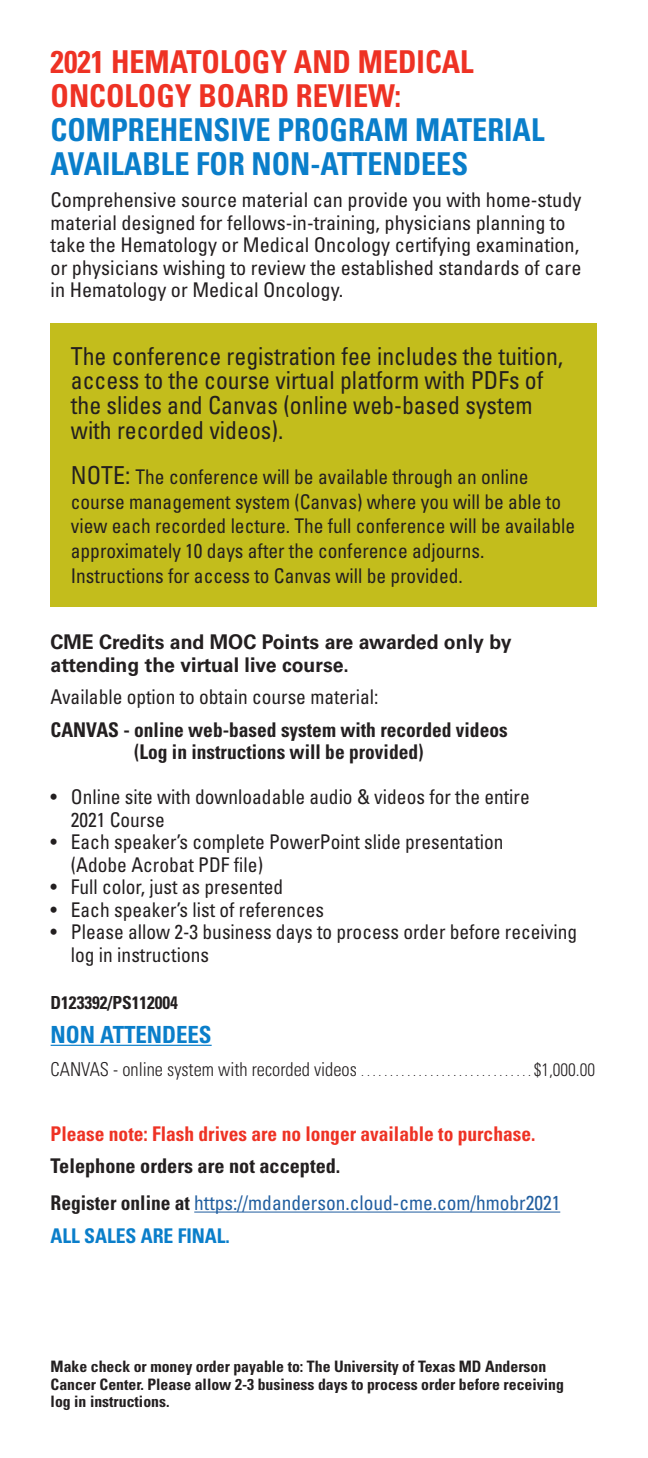
<style>
.page{position:relative;width:648px;height:1458px;background:#fff}
.page>*{position:absolute;margin:0;border:0;box-sizing:border-box;transform-origin:0 0}
.Session_Head{font:700 condensed 31.5px/33.8px "Univers LT Std";color:#0a7eca;scale:.96 1}
.Session{font:700 condensed 31.5px/33.8px "Univers LT Std";color:#ee3224;scale:.96 1}
.Text{font:condensed 24.75px/24.8px "Univers LT Std";color:#231f20;scale:.96 1}
.t1{font:700 condensed 23.62px "Univers LT Std";color:#0a7eca}
.Text-2{font:condensed 20.25px/24.8px "Univers LT Std";color:#231f20;scale:.96 1}
.Text-3{font:condensed 20.25px/22.5px "Univers LT Std";color:#231f20}
.Text-4{font:700 condensed 20.25px/22.5px "Univers LT Std";color:#231f20;text-align:center;scale:.96 1}
.Text-5{font:700 20.25px/22.5px "Univers LT Std";color:#231f20;scale:.96 1}
.Registration_text{font:condensed 20.25px "Univers LT Std";color:#215e9f;scale:.96 1}
.t2{font:700 condensed 20.25px "Univers LT Std";color:#ee3224;scale:.96 1}
.Text-6{font:700 condensed 20.25px "Univers LT Std";color:#231f20}
.t3{font:700 condensed 20.25px "Univers LT Std";color:#0a7eca}
.Fees{font:300 condensed 19.12px "Univers LT Std";color:#231f20;scale:.96 1}
.t4{font:700 condensed 18px "Univers LT Std";color:#231f20}
.t5{font:700 condensed 15.75px/17.8px "Univers LT Std";color:#231f20}
.s1{font-size:24.75px}
.s2{font-size:13.5px}
.s3{font-size:18px}
.s4{font-weight:700;color:#231f20}
</style>
<div class="page">
<hr style="left:51px;top:1045px;width:161px;height:1px;background:#0a7eca">
<hr style="left:194px;top:1212px;width:366px;height:1px;background:#215e9f">
<div style="left:51px;top:323px;width:546px;height:283px;background:#c3bd1c"></div>
<p class="Session" style="left:51px;top:45px;width:442px">2021 HEMATOLOGY AND MEDICAL<br>ONCOLOGY BOARD REVIEW:</p>
<p class="Session_Head" style="left:51px;top:113px;width:516px">COMPREHENSIVE PROGRAM MATERIAL<br>AVAILABLE FOR NON-ATTENDEES</p>
<p class="Text-3" style="left:51px;top:189px;width:532px">Comprehensive source material can provide you with home-study material designed for fellows-in-training, physicians planning to take the Hematology or Medical Oncology certifying examination, or physicians wishing to review the established standards of care in Hematology or Medical Oncology.</p>
<p class="Text" style="left:71px;top:343px;width:514px">The conference registration fee includes the tuition, access to the course virtual platform with PDFs of the slides and Canvas (online web-based system with recorded videos).</p>
<p class="Text-2" style="left:71px;top:464px;width:527px"><span class="s1">NOTE:</span> The conference will be available through an online course management system (Canvas) where you will be able to view each recorded lecture. The full conference will be available approximately 10 days after the conference adjourns.<br>Instructions for access to Canvas will be provided.</p>
<p class="Text-5" style="left:51px;top:631px;width:482px">CME Credits and MOC Points are awarded only by attending the virtual live course.</p>
<p class="Text-2" style="left:51px;top:684px;width:343px">Available option to obtain course material:</p>
<p class="Text-4" style="left:51px;top:718px;width:478px">CANVAS - online web-based system with recorded videos (Log in instructions will be provided)</p>
<p class="Text-2" style="left:71px;top:786px;width:480px;line-height:22.5px;text-indent:-20px">• Online site with downloadable audio &amp; videos for the entire<br>2021 Course</p>
<p class="Text-2" style="left:71px;top:831px;width:452px;line-height:22.5px;text-indent:-20px">• Each speaker’s complete PowerPoint slide presentation (Adobe Acrobat PDF file)</p>
<p class="Text-2" style="left:51px;top:875px;width:244px">• Full color, just as presented</p>
<p class="Text-2" style="left:51px;top:897px;width:287px">• Each speaker’s list of references</p>
<p class="Text-2" style="left:71px;top:921px;width:529px;line-height:22.5px;text-indent:-20px">• Please allow 2-3 business days to process order before receiving log in instructions</p>
<p class="t4" style="left:51px;top:992px;width:129px">D123392/PS112004</p>
<p class="t1" style="left:51px;top:1020px;width:163px">NON ATTENDEES</p>
<p class="Fees" style="left:51px;top:1057px;width:569px">CANVAS - online system with recorded videos <span class="s2">. . . . . . . . . . . . . . . . . . . . . . . . . . . . . .</span> <span class="s3">$1,000.00</span></p>
<p class="t2" style="left:51px;top:1121px;width:507px">Please note: Flash drives are no longer available to purchase.</p>
<p class="Text-6" style="left:51px;top:1154px;width:291px">Telephone orders are not accepted.</p>
<p class="Registration_text" style="left:51px;top:1190px;width:532px"><span class="s4">Register online at</span> https://mdanderson.cloud-cme.com/hmobr2021</p>
<p class="t3" style="left:51px;top:1223px;width:181px">ALL SALES ARE FINAL.</p>
<p class="t5" style="left:51px;top:1357px;width:515px">Make check or money order payable to: The University of Texas MD Anderson<br>Cancer Center. Please allow 2-3 business days to process order before receiving log in instructions.</p>
</div>
